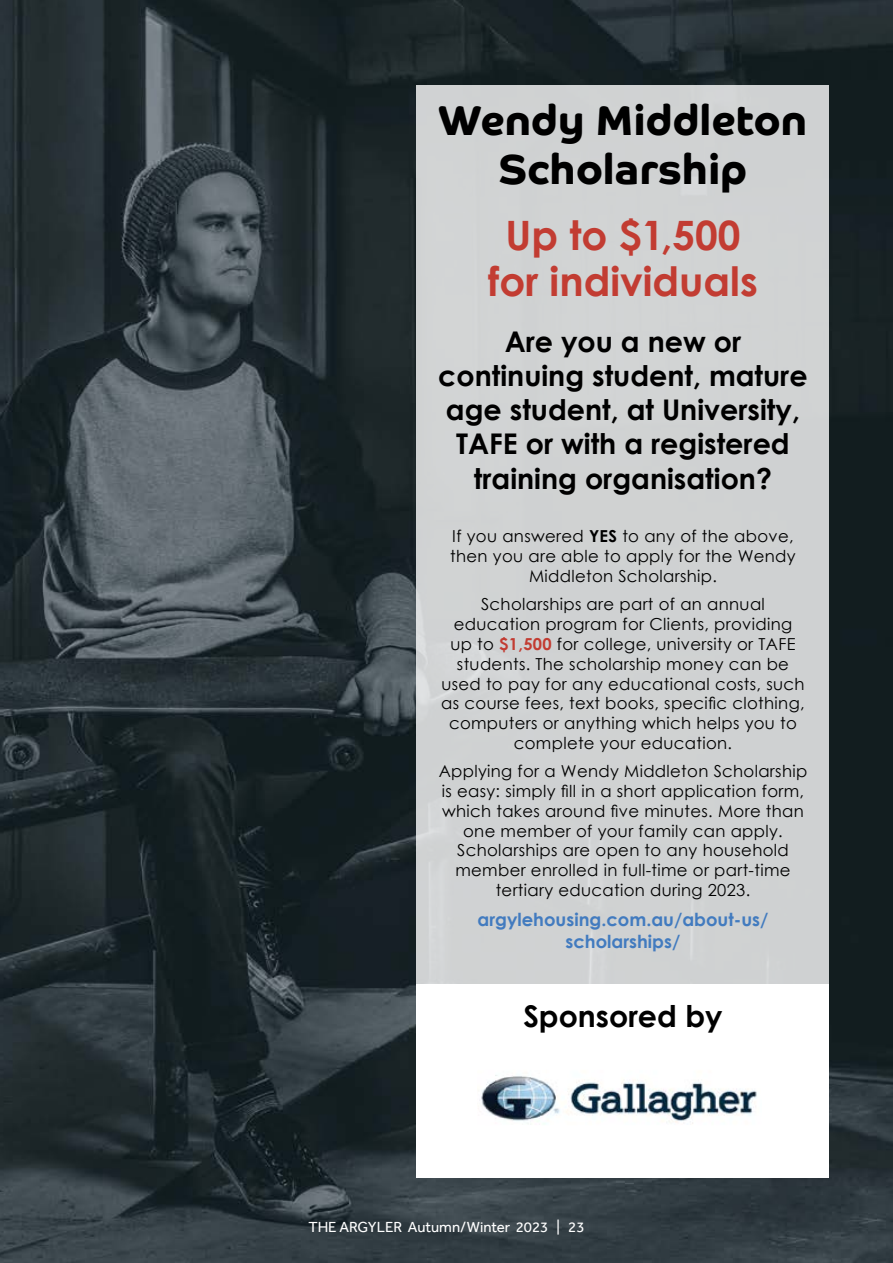
<style>
.page{position:relative;width:893px;height:1263px;background:#fff}
.page>*{position:absolute;margin:0;border:0;box-sizing:border-box;transform-origin:0 0}
.t1{font:700 42px/48.6px "Co Headline";letter-spacing:.01em;color:#000;text-align:center}
.t2{font:700 40.5px/46.5px "Century Gothic";color:#c23c32;text-align:center}
.t3{font:700 30px "Century Gothic";color:#000}
.t4{font:700 28.5px/34.2px "Century Gothic";color:#000;text-align:center}
.t5{font:700 18px/21.6px "Century Gothic";color:#427bbf;text-align:center}
.t6{font:16.5px/19.8px "Century Gothic";letter-spacing:.02em;color:#000;text-align:center}
.t7{font:15px "Effra";color:#fff}
.s1{font-weight:700}
.s2{font-weight:700;color:#c23c32}
</style>
<div class="page">
<img style="left:0;top:0;width:893px;height:1263px">
<div style="left:417px;top:85px;width:412px;height:1093px;background:#d0d2d2"></div>
<div style="left:417px;top:984px;width:412px;height:194px;background:#fff"></div>
<img style="left:479px;top:1075px;width:278px;height:49px">
<h1 class="t1" style="left:439px;top:96px;width:369px">Wendy Middleton<br>Scholarship</h1>
<h2 class="t2" style="left:488px;top:210px;width:271px">Up to $1,500 for individuals</h2>
<h3 class="t4" style="left:438px;top:323px;width:371px">Are you a new or continuing student, mature age student, at University,<br>TAFE or with a registered training organisation?</h3>
<p class="t6" style="left:450px;top:526px;width:347px">If you answered <span class="s1">YES</span> to any of the above, then you are able to apply for the Wendy<br>Middleton Scholarship.</p>
<p class="t6" style="left:441px;top:594px;width:365px">Scholarships are part of an annual education program for Clients, providing up to <span class="s2">$1,500</span> for college, university or TAFE students. The scholarship money can be used to pay for any educational costs, such as course fees, text books, specific clothing, computers or anything which helps you to complete your education.</p>
<p class="t6" style="left:439px;top:761px;width:370px">Applying for a Wendy Middleton Scholarship is easy: simply fill in a short application form, which takes around five minutes. More than one member of your family can apply.<br>Scholarships are open to any household member enrolled in full-time or part-time tertiary education during 2023.</p>
<p class="t5" style="left:477px;top:908px;width:292px">argylehousing.com.au/about-us/ scholarships/</p>
<h3 class="t3" style="left:523px;top:993px;width:201px">Sponsored by</h3>
<p class="t7" style="left:308px;top:1218px;width:278px">THE ARGYLER Autumn/Winter 2023 | 23</p>
</div>
